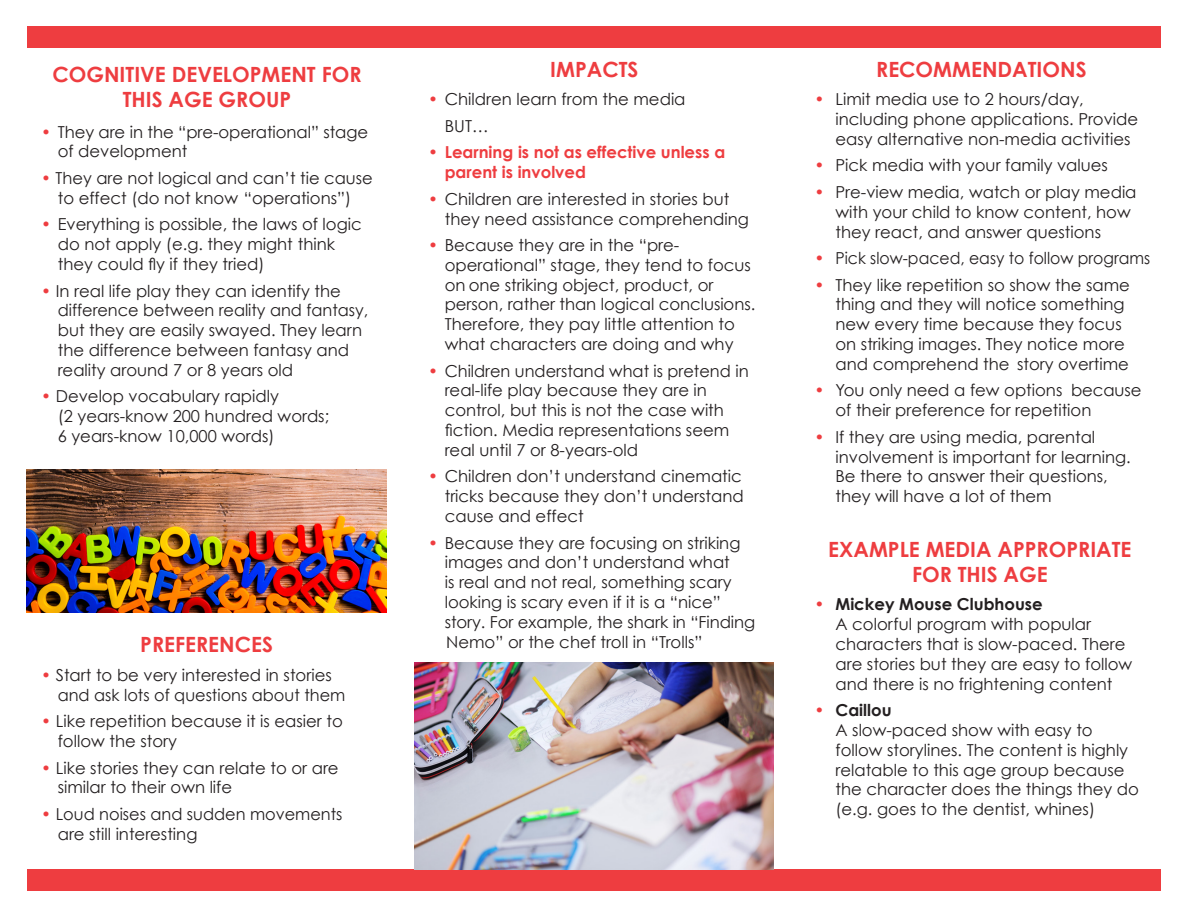
<style>
.page{position:relative;width:1188px;height:918px;background:#fff}
.page>*{position:absolute;margin:0;border:0;box-sizing:border-box;transform-origin:0 0}
.t1{font:700 21px/25.2px "Century Gothic";color:#ee3d40;text-align:center}
.t2{font:16.5px/19.8px "Century Gothic";color:#231f20}
.t3{font:700 16.5px/19.8px "Century Gothic";color:#ee3d40}
.t4{font:16.5px "Century Gothic";color:#231f20;scale:.95 1}
.s1{color:#ee3d40}
.s2{font-weight:400}
.s3{font-weight:700}
</style>
<div class="page">
<div style="left:27px;top:870px;width:1134px;height:21px;background:#ee3d40"></div>
<div style="left:27px;top:27px;width:1134px;height:21px;background:#ee3d40"></div>
<img style="left:415px;top:662px;width:359px;height:208px">
<img style="left:26px;top:470px;width:360px;height:143px">
<p class="t1" style="left:52px;top:61px;width:311px">COGNITIVE DEVELOPMENT FOR<br>THIS AGE GROUP</p>
<p class="t2" style="left:58px;top:122px;width:312px;text-indent:-16px"><span class="s1">•</span> They are in the “pre-operational” stage of development</p>
<p class="t2" style="left:41px;top:168px;width:333px;text-align:center"><span class="s1">•</span> They are not logical and can’t tie cause to effect (do not know “operations”)</p>
<p class="t2" style="left:58px;top:214px;width:306px;text-indent:-16px"><span class="s1">•</span> Everything is possible, the laws of logic do not apply (e.g. they might think they could fly if they tried)</p>
<p class="t2" style="left:58px;top:280px;width:312px;text-indent:-16px"><span class="s1">•</span> In real life play they can identify the difference between reality and fantasy, but they are easily swayed. They learn the difference between fantasy and reality around 7 or 8 years old</p>
<p class="t2" style="left:58px;top:386px;width:273px;text-indent:-16px"><span class="s1">•</span> Develop vocabulary rapidly<br>(2 years-know 200 hundred words;<br>6 years-know 10,000 words)</p>
<p class="t1" style="left:140px;top:631px;width:134px">PREFERENCES</p>
<p class="t2" style="left:58px;top:665px;width:289px;text-indent:-16px"><span class="s1">•</span> Start to be very interested in stories and ask lots of questions about them</p>
<p class="t2" style="left:58px;top:711px;width:287px;text-indent:-16px"><span class="s1">•</span> Like repetition because it is easier to follow the story</p>
<p class="t2" style="left:58px;top:757px;width:282px;text-indent:-16px"><span class="s1">•</span> Like stories they can relate to or are similar to their own life</p>
<p class="t2" style="left:58px;top:804px;width:286px;text-indent:-16px"><span class="s1">•</span> Loud noises and sudden movements are still interesting</p>
<p class="t1" style="left:550px;top:57px;width:90px">IMPACTS</p>
<p class="t1" style="left:876px;top:57px;width:212px">RECOMMENDATIONS</p>
<p class="t2" style="left:428px;top:89px;width:259px"><span class="s1">•</span> Children learn from the media</p>
<p class="t2" style="left:445px;top:116px;width:45px">BUT…</p>
<p class="t3" style="left:445px;top:142px;width:282px;text-indent:-16px"><span class="s2">•</span> Learning is not as effective unless a parent is involved</p>
<p class="t2" style="left:445px;top:189px;width:306px;text-indent:-16px"><span class="s1">•</span> Children are interested in stories but they need assistance comprehending</p>
<p class="t2" style="left:445px;top:235px;width:312px;text-indent:-16px"><span class="s1">•</span> Because they are in the “pre&shy;operational” stage, they tend to focus on one striking object, product, or person, rather than logical conclusions.<br>Therefore, they pay little attention to what characters are doing and why</p>
<p class="t2" style="left:445px;top:361px;width:306px;text-indent:-16px"><span class="s1">•</span> Children understand what is pretend in real-life play because they are in control, but this is not the case with fiction. Media representations seem real until 7 or 8-years-old</p>
<p class="t2" style="left:445px;top:466px;width:301px;text-align:justify;text-indent:-16px"><span class="s1">•</span> Children don’t understand cinematic tricks because they don’t understand cause and effect</p>
<p class="t2" style="left:445px;top:532px;width:312px;text-indent:-16px"><span class="s1">•</span> Because they are focusing on striking images and don’t understand what<br>is real and not real, something scary looking is scary even if it is a “nice” story. For example, the shark in “Finding Nemo” or the chef troll in “Trolls”</p>
<p class="t2" style="left:836px;top:89px;width:304px;text-indent:-21px"><span class="s1">•</span> Limit media use to 2 hours/day, including phone applications. Provide easy alternative non-media activities</p>
<p class="t2" style="left:814px;top:155px;width:295px"><span class="s1">•</span> Pick media with your family values</p>
<p class="t2" style="left:836px;top:182px;width:303px;text-indent:-21px"><span class="s1">•</span> Pre-view media, watch or play media with your child to know content, how they react, and answer questions</p>
<p class="t4" style="left:814px;top:248px;width:355px"><span class="s1">•</span> Pick slow-paced, easy to follow programs</p>
<p class="t2" style="left:836px;top:275px;width:296px;text-indent:-21px"><span class="s1">•</span> They like repetition so show the same thing and they will notice something new every time because they focus on striking images. They notice more and comprehend the story overtime</p>
<p class="t2" style="left:836px;top:380px;width:307px;text-indent:-21px"><span class="s1">•</span> You only need a few options because of their preference for repetition</p>
<p class="t2" style="left:836px;top:427px;width:297px;text-indent:-21px"><span class="s1">•</span> If they are using media, parental involvement is important for learning.<br>Be there to answer their questions, they will have a lot of them</p>
<p class="t1" style="left:828px;top:536px;width:305px">EXAMPLE MEDIA APPROPRIATE<br>FOR THIS AGE</p>
<p class="t2" style="left:836px;top:594px;width:298px;text-indent:-21px"><span class="s1">•</span> <span class="s3">Mickey Mouse Clubhouse<br></span>A colorful program with popular characters that is slow-paced. There are stories but they are easy to follow and there is no frightening content</p>
<p class="t2" style="left:836px;top:700px;width:305px;text-indent:-21px"><span class="s1">•</span> <span class="s3">Caillou<br></span>A slow-paced show with easy to follow storylines. The content is highly relatable to this age group because the character does the things they do (e.g. goes to the dentist, whines)</p>
</div>
